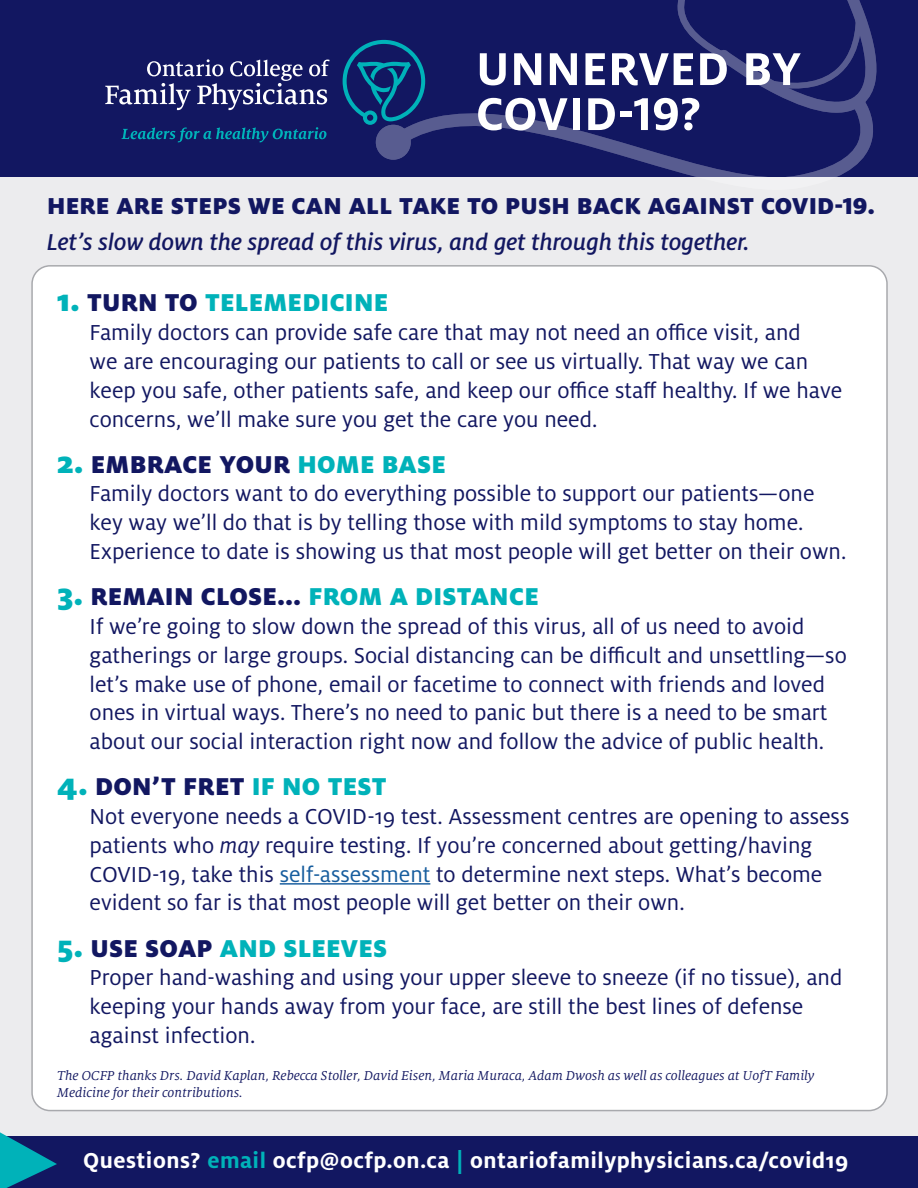
<style>
.page{position:relative;width:918px;height:1188px;background:#fff}
.page>*{position:absolute;margin:0;border:0;box-sizing:border-box;transform-origin:0 0}
.t1{font:700 51px/45px "Milo OT";letter-spacing:.01em;color:#fff}
.t2{font:900 27px "Milo OT";letter-spacing:.01em;color:#121761}
.t3{font:900 27px "Milo OT";letter-spacing:.01em;color:#00b2b9}
.t4{font:italic 500 25.5px "Milo OT";color:#121761}
.t5{font:900 25.5px "Milo OT";letter-spacing:.01em;color:#121761}
.t6{font:24px/28.8px "Milo OT";color:#121761}
.t7{font:700 24px "Milo OT";letter-spacing:.02em;color:#fff}
.t8{font:italic 14.25px/17.1px "Milo Serif OT";color:#121761}
.s1{font-size:33px}
.s2{color:#121761}
.s3{font-size:33px;color:#00b2b9}
.s4{color:#00b2b9}
.s5{font-style:italic}
.s6{color:#175d9e}
</style>
<div class="page">
<div style="left:0;top:160px;width:918px;height:998px;background:#ececee"></div>
<div style="left:32px;top:266px;width:855px;height:845px;background:#fff;border-radius:18px"></div>
<div style="left:0;top:1136px;width:918px;height:52px;background:#121761"></div>
<svg style="left:0;top:1132px;width:57px;height:56px"></svg>
<hr style="left:280px;top:883px;width:150px;height:2px;background:#175d9e">
<div style="left:0;top:0;width:918px;height:176px;background:#121761"></div>
<svg style="left:105px;top:59px;width:225px;height:51px"></svg>
<svg style="left:121px;top:127px;width:205px;height:15px"></svg>
<svg style="left:343px;top:0;width:535px;height:177px"></svg>
<p class="t1" style="left:476px;top:46px;width:327px">UNNERVED BY<br>COVID-19?</p>
<p class="t5" style="left:47px;top:191px;width:829px">HERE ARE STEPS WE CAN ALL TAKE TO PUSH BACK AGAINST COVID-19.</p>
<p class="t4" style="left:47px;top:228px;width:704px">Let’s slow down the spread of this virus, and get through this together.</p>
<p class="t3" style="left:57px;top:287px;width:333px"><span class="s1">1.</span> <span class="s2">TURN TO</span> TELEMEDICINE</p>
<p class="t6" style="left:90px;top:319px;width:754px">Family doctors can provide safe care that may not need an office visit, and<br>we are encouraging our patients to call or see us virtually. That way we can keep you safe, other patients safe, and keep our office staff healthy. If we have concerns, we’ll make sure you get the care you need.</p>
<p class="t2" style="left:57px;top:448px;width:390px"><span class="s3">2.</span> EMBRACE YOUR <span class="s4">HOME BASE</span></p>
<p class="t6" style="left:90px;top:480px;width:758px">Family doctors want to do everything possible to support our patients—one key way we’ll do that is by telling those with mild symptoms to stay home.<br>Experience to date is showing us that most people will get better on their own.</p>
<p class="t2" style="left:57px;top:581px;width:483px"><span class="s3">3.</span> REMAIN CLOSE... <span class="s4">FROM A DISTANCE</span></p>
<p class="t6" style="left:90px;top:612px;width:759px">If we’re going to slow down the spread of this virus, all of us need to avoid gatherings or large groups. Social distancing can be difficult and unsettling—so let’s make use of phone, email or facetime to connect with friends and loved ones in virtual ways. There’s no need to panic but there is a need to be smart about our social interaction right now and follow the advice of public health.</p>
<p class="t2" style="left:57px;top:771px;width:331px"><span class="s3">4.</span> DON’T FRET <span class="s4">IF NO TEST</span></p>
<p class="t6" style="left:90px;top:802px;width:761px">Not everyone needs a COVID-19 test. Assessment centres are opening to assess patients who <span class="s5">may</span> require testing. If you’re concerned about getting/having COVID-19, take this <span class="s6">self-assessment</span> to determine next steps. What’s become evident so far is that most people will get better on their own.</p>
<p class="t3" style="left:57px;top:932px;width:331px"><span class="s1">5.</span> <span class="s2">USE SOAP</span> AND SLEEVES</p>
<p class="t6" style="left:90px;top:964px;width:754px">Proper hand-washing and using your upper sleeve to sneeze (if no tissue), and keeping your hands away from your face, are still the best lines of defense against infection.</p>
<p class="t8" style="left:57px;top:1067px;width:759px">The OCFP thanks Drs. David Kaplan, Rebecca Stoller, David Eisen, Maria Muraca, Adam Dwosh as well as colleagues at UofT Family<br>Medicine for their contributions.</p>
<p class="t7" style="left:83px;top:1147px;width:767px">Questions? <span class="s4">email</span> ocfp@ocfp.on.ca <span class="s4">|</span> ontariofamilyphysicians.ca/covid19</p>
</div>
